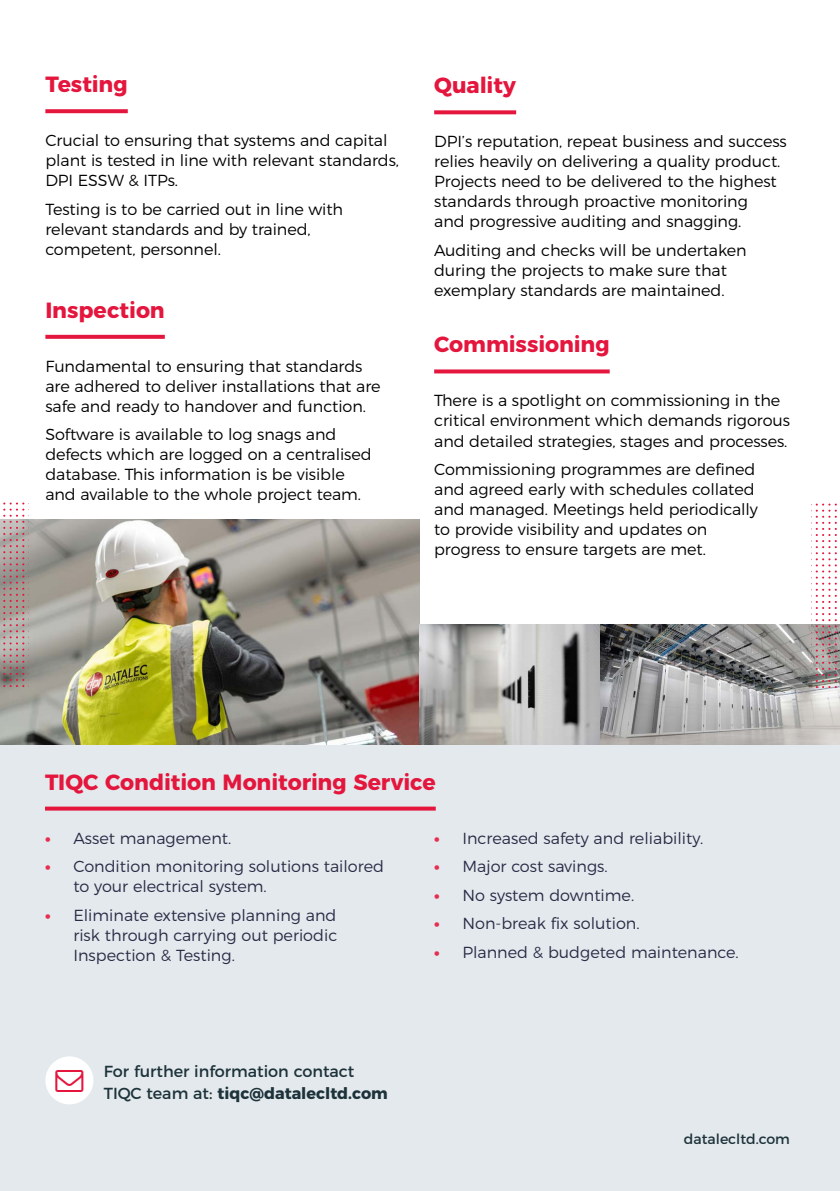
<style>
.page{position:relative;width:840px;height:1191px;background:#fff}
.page>*{position:absolute;margin:0;border:0;box-sizing:border-box;transform-origin:0 0}
.t1{font:700 22px "Montserrat";letter-spacing:-.005em;color:#e4163d}
.t2{font:300 16px/20px "Montserrat";letter-spacing:-.005em;color:#000}
.t3{font:300 16px/20px "Montserrat";color:#292a46}
.t4{font:16px/22px "Montserrat";color:#1d323a}
.t5{font:800 16px "Montserrat";color:#e72d50}
.t6{font:14px "Montserrat";color:#1d323a}
.s1{font-weight:700}
</style>
<div class="page">
<div style="left:0;top:744px;width:839px;height:447px;background:#e3e9ec"></div>
<img style="left:0;top:520px;width:419px;height:224px">
<img style="left:419px;top:624px;width:420px;height:120px">
<svg style="left:0;top:502px;width:28px;height:185px;background:#b09f9d"></svg>
<svg style="left:125px;top:519px;width:1px;height:168px"></svg>
<svg style="left:811px;top:503px;width:29px;height:185px"></svg>
<svg style="left:45px;top:109px;width:83px;height:4px"></svg>
<svg style="left:45px;top:335px;width:120px;height:4px"></svg>
<svg style="left:434px;top:110px;width:82px;height:4px"></svg>
<svg style="left:434px;top:369px;width:175px;height:4px"></svg>
<svg style="left:45px;top:806px;width:390px;height:4px;background:#e33557"></svg>
<div style="left:45px;top:1056px;width:48px;height:48px;background:#fff;border-radius:50%"></div>
<h1 class="t1" style="left:45px;top:66px;width:84px">Testing</h1>
<p class="t2" style="left:45px;top:129px;width:355px">Crucial to ensuring that systems and capital plant is tested in line with relevant standards,<br>DPI ESSW &amp; ITPs.</p>
<p class="t2" style="left:45px;top:198px;width:299px">Testing is to be carried out in line with relevant standards and by trained, competent, personnel.</p>
<h1 class="t1" style="left:45px;top:292px;width:121px">Inspection</h1>
<p class="t2" style="left:45px;top:355px;width:336px">Fundamental to ensuring that standards are adhered to deliver installations that are safe and ready to handover and function.</p>
<p class="t2" style="left:45px;top:423px;width:327px">Software is available to log snags and defects which are logged on a centralised database. This information is be visible and available to the whole project team.</p>
<h1 class="t1" style="left:434px;top:67px;width:83px">Quality</h1>
<p class="t2" style="left:434px;top:130px;width:354px">DPI’s reputation, repeat business and success relies heavily on delivering a quality product.<br>Projects need to be delivered to the highest standards through proactive monitoring<br>and progressive auditing and snagging.</p>
<p class="t2" style="left:434px;top:239px;width:314px">Auditing and checks will be undertaken during the projects to make sure that exemplary standards are maintained.</p>
<h1 class="t1" style="left:434px;top:326px;width:177px">Commissioning</h1>
<p class="t2" style="left:434px;top:389px;width:357px">There is a spotlight on commissioning in the critical environment which demands rigorous and detailed strategies, stages and processes.</p>
<p class="t2" style="left:434px;top:458px;width:325px">Commissioning programmes are defined and agreed early with schedules collated and managed. Meetings held periodically to provide visibility and updates on progress to ensure targets are met.</p>
<h1 class="t1" style="left:45px;top:763px;width:392px">TIQC Condition Monitoring Service</h1>
<p class="t5" style="left:45px;top:824px;width:7px">∙</p>
<p class="t3" style="left:73px;top:826px;width:159px">Asset management.</p>
<p class="t5" style="left:45px;top:853px;width:7px">∙</p>
<p class="t3" style="left:73px;top:855px;width:312px">Condition monitoring solutions tailored to your electrical system.</p>
<p class="t5" style="left:45px;top:901px;width:7px">∙</p>
<p class="t3" style="left:73px;top:903px;width:265px;text-align:justify">Eliminate extensive planning and risk through carrying out periodic Inspection &amp; Testing.</p>
<p class="t4" style="left:104px;top:1059px;width:285px">For further information contact<br>TIQC team at: <span class="s1">tiqc@datalecltd.com</span></p>
<p class="t5" style="left:434px;top:824px;width:7px">∙</p>
<p class="t3" style="left:462px;top:826px;width:242px">Increased safety and reliability.</p>
<p class="t5" style="left:434px;top:853px;width:7px">∙</p>
<p class="t3" style="left:462px;top:855px;width:147px">Major cost savings.</p>
<p class="t5" style="left:434px;top:881px;width:7px">∙</p>
<p class="t3" style="left:462px;top:883px;width:173px">No system downtime.</p>
<p class="t5" style="left:434px;top:910px;width:7px">∙</p>
<p class="t3" style="left:462px;top:912px;width:179px">Non-break fix solution.</p>
<p class="t5" style="left:434px;top:938px;width:7px">∙</p>
<p class="t3" style="left:462px;top:940px;width:278px">Planned &amp; budgeted maintenance.</p>
<p class="t6" style="left:683px;top:1127px;width:107px">datalecltd.com</p>
</div>
